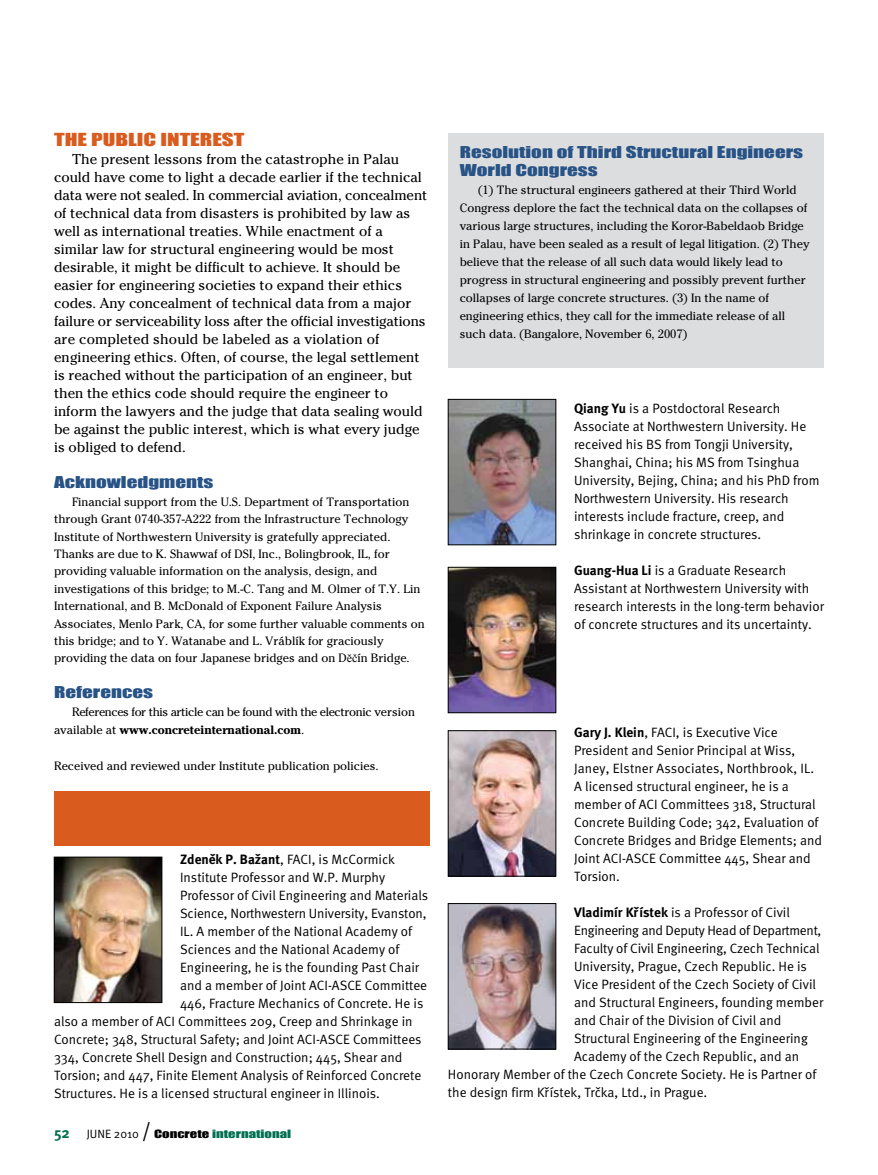
<style>
.page{position:relative;width:878px;height:1175px;background:#fff}
.page>*{position:absolute;margin:0;border:0;box-sizing:border-box;transform-origin:0 0}
.t1{font:16.5px "Impact";color:#d95b1e;scale:1.4 1}
.t2{font:15px/18px "Impact";color:#285386;scale:1.4 1}
.t3{font:14.25px/18px "Cheltenham";color:#000}
.t4{font:13.5px/18px "Meta Normal";color:#000}
.t5{font:13.5px "Meta Normal";letter-spacing:-.02em;color:#000}
.t6{font:12px/17.4px "Cheltenham";color:#000}
.t7{font:12px/18px "Cheltenham";letter-spacing:-.03em;color:#000}
.t8{font:10.5px "Impact";color:#006f51;scale:1.4 1}
.s1{font-family:"Times New Roman"}
.s2{font-weight:700}
.s3{font-family:"Meta";font-weight:700}
.s4{font-family:"Meta";font-weight:700;font-size:15px}
.s5{font-family:"Meta Normal";font-size:12px;color:#000}
.s6{font-family:"Meta Normal";font-size:21px;color:#000}
.s7{color:#000}
</style>
<div class="page">
<div style="left:54px;top:791px;width:376px;height:54px;background:#d95b1e"></div>
<img style="left:56px;top:859px;width:104px;height:141px">
<div style="left:54px;top:857px;width:108px;height:145px;border:1px solid #000"></div>
<img style="left:450px;top:401px;width:104px;height:142px">
<div style="left:448px;top:399px;width:108px;height:146px;border:1px solid #000"></div>
<img style="left:450px;top:905px;width:104px;height:142px">
<div style="left:448px;top:903px;width:108px;height:146px;border:1px solid #000"></div>
<img style="left:450px;top:732px;width:104px;height:142px">
<div style="left:448px;top:730px;width:108px;height:146px;border:1px solid #000"></div>
<img style="left:450px;top:569px;width:104px;height:142px">
<div style="left:448px;top:567px;width:108px;height:146px;border:1px solid #000"></div>
<div style="left:448px;top:133px;width:376px;height:234px;background:#dcddde"></div>
<p class="t1" style="left:54px;top:127px;width:106px">The public interes</p>
<p class="t1" style="left:234px;top:127px;width:9px">t</p>
<p class="t3" style="left:54px;top:150px;width:375px;text-indent:18px">The present lessons from the catastrophe in Palau could have come to light a decade earlier if the technical data were not sealed. In commercial aviation, concealment of technical data from disasters is prohibited by law as well as international treaties. While enactment of a similar law for structural engineering would be most desirable, it might be difficult to achieve. It should be easier for engineering societies to expand their ethics codes. Any concealment of technical data from a major failure or serviceability loss after the official investigations are completed should be labeled as a violation of engineering ethics. Often, of course, the legal settlement is reached without the participation of an engineer, but then the ethics code should require the engineer to inform the lawyers and the judge that data sealing would be against the public interest, which is what every judge is obliged to defend.</p>
<p class="t2" style="left:54px;top:473px;width:115px">Acknowledgments</p>
<p class="t6" style="left:54px;top:493px;width:372px;text-indent:18px">Financial support from the U.S. Department of Transportation through Grant 0740-357-A222 from the Infrastructure Technology Institute of Northwestern University is gratefully appreciated.<br>Thanks are due to K. Shawwaf of DSI, Inc., Bolingbrook, IL, for providing valuable information on the analysis, design, and investigations of this bridge; to M.-C. Tang and M. Olmer of T.Y. Lin International, and B. McDonald of Exponent Failure Analysis Associates, Menlo Park, CA, for some further valuable comments on this bridge; and to Y. Watanabe and L. Vráblík for graciously providing the data on four Japanese bridges and on D<span class="s1">ĕč</span>ín Bridge.</p>
<p class="t2" style="left:54px;top:683px;width:72px">References</p>
<p class="t7" style="left:54px;top:703px;width:362px;text-indent:18px">References for this article can be found with the electronic version available at <span class="s2">www.concreteinternational.com</span>.</p>
<p class="t6" style="left:54px;top:757px;width:326px">Received and reviewed under Institute publication policies.</p>
<p class="t4" style="left:180px;top:850px;width:216px"><span class="s3">Zdeneˇk P. Bažant</span>, FACI , is McCormick</p>
<p class="t4" style="left:180px;top:868px;width:206px">I nstitute Professor and W.P. Murphy</p>
<p class="t4" style="left:180px;top:886px;width:250px">Professor of Civil Engineering and Materials</p>
<p class="t4" style="left:180px;top:904px;width:248px">Science, N orthwestern U niversity, Evanston,</p>
<p class="t4" style="left:180px;top:922px;width:233px">I L. A member of the National Academy of</p>
<p class="t4" style="left:180px;top:940px;width:221px">Sciences and the National Academy of</p>
<p class="t4" style="left:180px;top:958px;width:241px">Engineering, he is the founding Past Chair</p>
<p class="t4" style="left:180px;top:976px;width:248px">and a member of Joint ACI-ASCE Committee</p>
<p class="t4" style="left:180px;top:994px;width:245px">446, Fracture Mechanics of Concrete. He is</p>
<p class="t4" style="left:54px;top:1012px;width:360px">also a member of ACI Committees 209, Creep and Shrinkage in</p>
<p class="t4" style="left:54px;top:1030px;width:369px">Concrete; 348, Structural Safety; and Joint ACI -ASCE Committees</p>
<p class="t4" style="left:54px;top:1048px;width:350px">334, Concrete Shell Design and Construction; 445, Shear and</p>
<p class="t4" style="left:54px;top:1066px;width:369px">Torsion; and 447, Finite Element Analysis of Reinforced Concrete</p>
<p class="t4" style="left:54px;top:1084px;width:327px">Structures. He is a licensed structural engineer in I llinois.</p>
<p class="t8" style="left:54px;top:1125px;width:171px"><span class="s4">52</span> <span class="s5">june 2010</span> <span class="s6">/</span> <span class="s7">Concrete</span> international</p>
<p class="t2" style="left:459px;top:143px;width:247px">Resolution of Third Structural Engineers<br>World Congress</p>
<p class="t6" style="left:459px;top:181px;width:351px;line-height:18px;text-indent:18px">(1) The structural engineers gathered at their Third World Congress deplore the fact the technical data on the collapses of various large structures, including the Koror-Babeldaob Bridge in Palau, have been sealed as a result of legal litigation. (2) They believe that the release of all such data would likely lead to progress in structural engineering and possibly prevent further collapses of large concrete structures. (3) In the name of engineering ethics, they call for the immediate release of all such data. (Bangalore, November 6, 2007)</p>
<p class="t4" style="left:574px;top:399px;width:247px"><span class="s3">Qiang Yu</span> is a Postdoctoral Research Associate at N orthwestern U niversity. He received his BS from Tongji U niversity, Shanghai, China; his MS from Tsinghua<br>U niversity, Bejing, China; and his PhD from N orthwestern U niversity. His research interests include fracture, creep, and shrinkage in concrete structures.</p>
<p class="t4" style="left:574px;top:561px;width:251px"><span class="s3">Guang-Hua Li</span> is a Graduate Research Assistant at N orthwestern U niversity with research interests in the long-term behavior of concrete structures and its uncertainty.</p>
<p class="t4" style="left:574px;top:723px;width:249px"><span class="s3">Gary J. Klein</span>, FACI , is Executive Vice President and Senior Principal at Wiss, Janey, Elstner Associates, N orthbrook, I L.<br>A licensed structural engineer, he is a member of ACI Committees 318, Structural Concrete Building Code; 342, Evaluation of Concrete Bridges and Bridge Elements; and Joint ACI-ASCE Committee 445, Shear and Torsion.</p>
<p class="t4" style="left:574px;top:903px;width:217px"><span class="s3">Vladimír Krˇístek</span> is a Professor of Civil</p>
<p class="t5" style="left:574px;top:922px;width:249px">Engineering and Deputy Head of Department,</p>
<p class="t4" style="left:574px;top:939px;width:247px">Faculty of Civil Engineering, Czech Technical</p>
<p class="t4" style="left:574px;top:957px;width:234px">U niversity, Prague, Czech Republic. He is</p>
<p class="t4" style="left:574px;top:975px;width:243px">Vice President of the Czech Society of Civil</p>
<p class="t4" style="left:574px;top:993px;width:251px">and Structural Engineers, founding member</p>
<p class="t4" style="left:574px;top:1011px;width:209px">and Chair of the Division of Civil and</p>
<p class="t4" style="left:574px;top:1029px;width:235px">Structural Engineering of the Engineering</p>
<p class="t4" style="left:574px;top:1047px;width:227px">Academy of the Czech Republic, and an</p>
<p class="t4" style="left:448px;top:1065px;width:370px">Honorary Member of the Czech Concrete Society. He is Partner of</p>
<p class="t4" style="left:448px;top:1083px;width:261px">the design firm Krˇístek, Trcˇka, Ltd., in Prague.</p>
</div>
